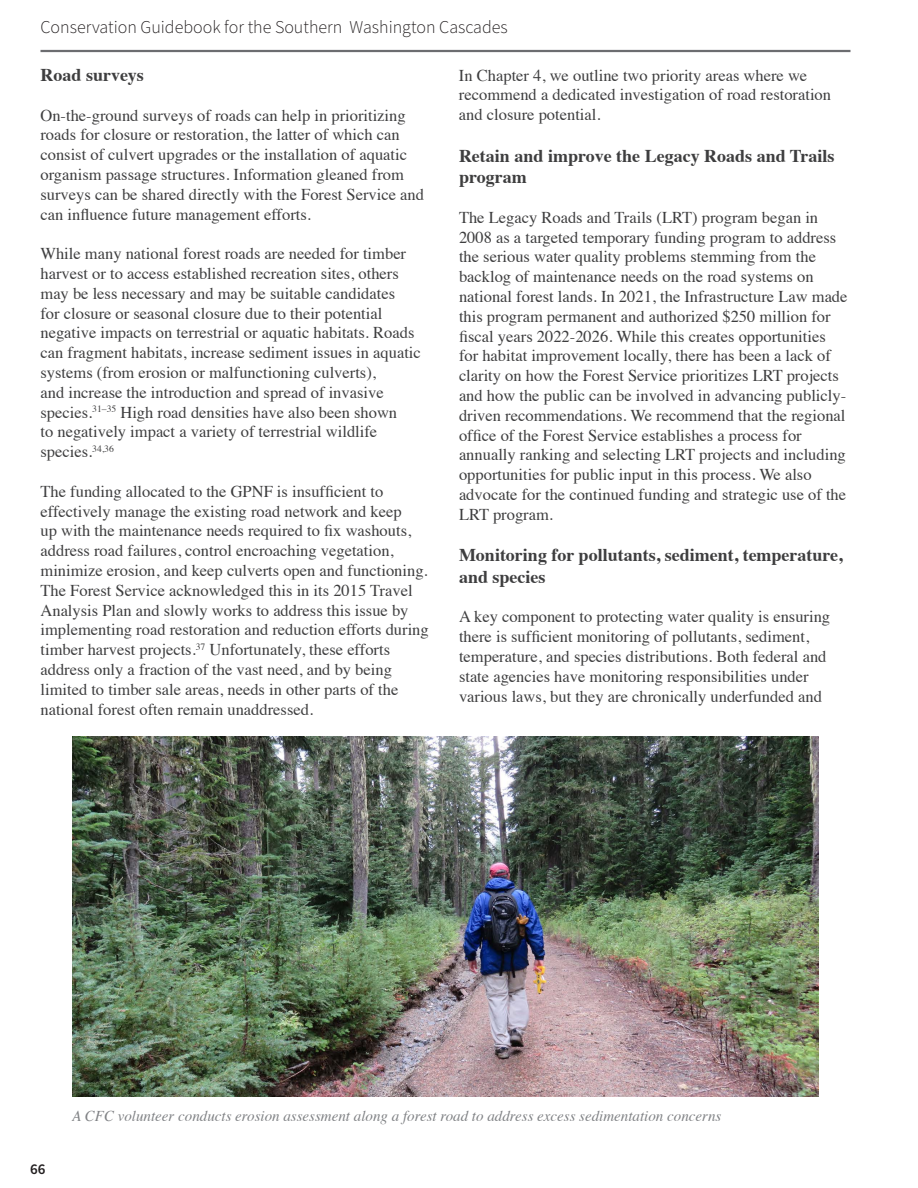
<style>
.page{position:relative;width:918px;height:1188px;background:#fff}
.page>*{position:absolute;margin:0;border:0;box-sizing:border-box;transform-origin:0 0}
.t1{font:700 18px/21.6px "Times";color:#3e3e3f}
.t2{font:300 18px "Source Sans Pro";color:#231f20}
.t3{font:16.5px/19.8px "Times";color:#3e3e3f}
.t4{font:italic 15px "Times";color:#808285}
.t5{font:600 15px "Source Sans Pro";color:#231f20}
</style>
<div class="page">
<hr style="left:40px;top:50px;width:810px;height:2px;background:#6c6d70">
<img style="left:72px;top:737px;width:747px;height:360px">
<p class="t2" style="left:40px;top:15px;width:469px">Conservation Guidebook for the Southern Washington Cascades</p>
<p class="t1" style="left:40px;top:62px;width:105px">Road surveys</p>
<p class="t3" style="left:40px;top:104px;width:385px">On-the-ground surveys of roads can help in prioritizing roads for closure or restoration, the latter of which can consist of culvert upgrades or the installation of aquatic organism passage structures. Information gleaned from surveys can be shared directly with the Forest Service and can influence future management efforts.</p>
<p class="t3" style="left:40px;top:242px;width:382px">While many national forest roads are needed for timber harvest or to access established recreation sites, others may be less necessary and may be suitable candidates<br>for closure or seasonal closure due to their potential negative impacts on terrestrial or aquatic habitats. Roads can fragment habitats, increase sediment issues in aquatic systems (from erosion or malfunctioning culverts),<br>and increase the introduction and spread of invasive species.<sup>31–35</sup> High road densities have also been shown<br>to negatively impact a variety of terrestrial wildlife species.<sup>34,36</sup></p>
<p class="t3" style="left:40px;top:480px;width:390px">The funding allocated to the GPNF is insufficient to effectively manage the existing road network and keep<br>up with the maintenance needs required to fix washouts, address road failures, control encroaching vegetation, minimize erosion, and keep culverts open and functioning.<br>The Forest Service acknowledged this in its 2015 Travel Analysis Plan and slowly works to address this issue by implementing road restoration and reduction efforts during timber harvest projects.<sup>37</sup> Unfortunately, these efforts address only a fraction of the vast need, and by being limited to timber sale areas, needs in other parts of the national forest often remain unaddressed.</p>
<p class="t3" style="left:459px;top:64px;width:374px">In Chapter 4, we outline two priority areas where we recommend a dedicated investigation of road restoration and closure potential.</p>
<p class="t1" style="left:459px;top:143px;width:377px">Retain and improve the Legacy Roads and Trails program</p>
<p class="t3" style="left:459px;top:206px;width:390px">The Legacy Roads and Trails (LRT) program began in 2008 as a targeted temporary funding program to address the serious water quality problems stemming from the backlog of maintenance needs on the road systems on national forest lands. In 2021, the Infrastructure Law made this program permanent and authorized $250 million for fiscal years 2022-2026. While this creates opportunities for habitat improvement locally, there has been a lack of clarity on how the Forest Service prioritizes LRT projects and how the public can be involved in advancing publicly&shy;driven recommendations. We recommend that the regional office of the Forest Service establishes a process for annually ranking and selecting LRT projects and including opportunities for public input in this process. We also advocate for the continued funding and strategic use of the LRT program.</p>
<p class="t1" style="left:459px;top:542px;width:385px">Monitoring for pollutants, sediment, temperature, and species</p>
<p class="t3" style="left:459px;top:606px;width:373px">A key component to protecting water quality is ensuring there is sufficient monitoring of pollutants, sediment, temperature, and species distributions. Both federal and state agencies have monitoring responsibilities under various laws, but they are chronically underfunded and</p>
<p class="t5" style="left:30px;top:1159px;width:17px">66</p>
<p class="t4" style="left:72px;top:1103px;width:651px">A CFC volunteer conducts erosion assessment along a forest road to address excess sedimentation concerns</p>
</div>
